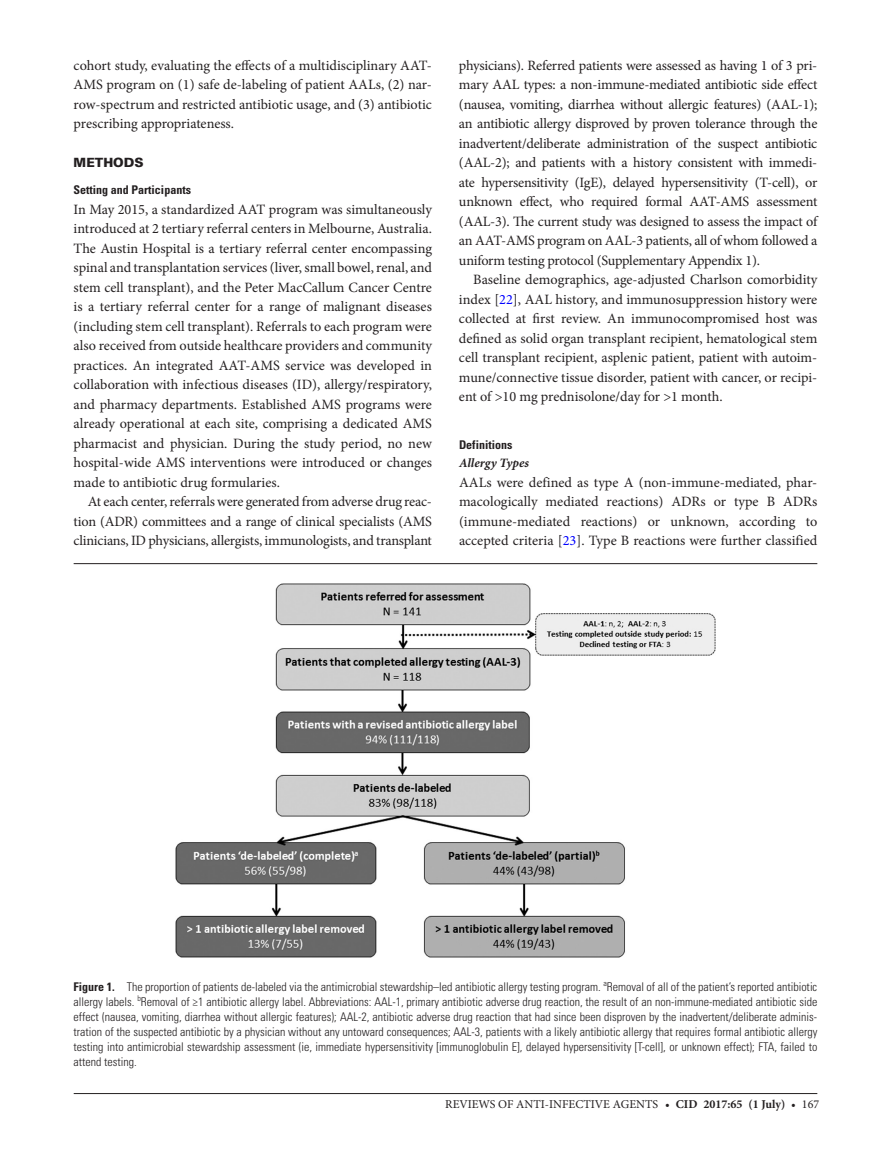
<style>
.page{position:relative;width:891px;height:1174px;background:#fff}
.page>*{position:absolute;margin:0;border:0;box-sizing:border-box;transform-origin:0 0}
.t1{font:14.25px/19.5px "Minion Pro";letter-spacing:-.01em;color:#231f20;text-align:justify}
.t2{font:italic 700 12.75px "Minion Pro";color:#231f20}
.t3{font:900 12.75px "Univers LT Std";color:#231f20}
.t4{font:300 condensed 12px/15px "Univers LT Std";color:#231f20;text-align:justify}
.t5{font:12px "Minion Pro";color:#231f20}
.t6{font:700 condensed 12px "Univers LT Std";color:#231f20}
.t7{font:300 condensed 7.95px "Univers LT Std";color:#231f20}
.s1{color:#00f}
.s2{font-weight:700}
</style>
<div class="page">
<hr style="left:74px;top:1093px;width:743px;height:1px;background:#231f20">
<hr style="left:74px;top:563px;width:743px;height:1px;background:#231f20">
<img style="left:175px;top:583px;width:541px;height:375px">
<p class="t1" style="left:74px;top:55px;width:360px">cohort study, evaluating the effects of a multidisciplinary AAT-AMS program on (1) safe de-labeling of patient AALs, (2) nar&shy;row-spectrum and restricted antibiotic usage, and (3) antibiotic prescribing appropriateness.</p>
<p class="t3" style="left:74px;top:155px;width:72px">METHODS</p>
<p class="t6" style="left:74px;top:183px;width:119px">Setting and Participants</p>
<p class="t1" style="left:74px;top:199px;width:360px">In May 2015, a standardized AAT program was simultaneously introduced at 2 tertiary referral centers in Melbourne, Australia.<br>The Austin Hospital is a tertiary referral center encompassing spinal and transplantation services (liver, small bowel, renal, and stem cell transplant), and the Peter MacCallum Cancer Centre is a tertiary referral center for a range of malignant diseases (including stem cell transplant). Referrals to each program were also received from outside healthcare providers and community practices. An integrated AAT-AMS service was developed in collaboration with infectious diseases (ID), allergy/respiratory, and pharmacy departments. Established AMS programs were already operational at each site, comprising a dedicated AMS pharmacist and physician. During the study period, no new hospital-wide AMS interventions were introduced or changes made to antibiotic drug formularies.</p>
<p class="t1" style="left:74px;top:492px;width:360px;text-indent:14px">At each center, referrals were generated from adverse drug reac&shy;tion (ADR) committees and a range of clinical specialists (AMS clinicians, ID physicians, allergists, immunologists, and transplant</p>
<p class="t1" style="left:459px;top:55px;width:360px">physicians). Referred patients were assessed as having 1 of 3 pri&shy;mary AAL types: a non-immune-mediated antibiotic side effect (nausea, vomiting, diarrhea without allergic features) (AAL-1); an antibiotic allergy disproved by proven tolerance through the inadvertent/deliberate administration of the suspect antibiotic (AAL-2); and patients with a history consistent with immedi&shy;ate hypersensitivity (IgE), delayed hypersensitivity (T-cell), or unknown effect, who required formal AAT-AMS assessment (AAL-3). The current study was designed to assess the impact of an AAT-AMS program on AAL-3 patients, all of whom followed a uniform testing protocol (Supplementary Appendix 1).</p>
<p class="t1" style="left:459px;top:270px;width:360px;text-indent:14px">Baseline demographics, age-adjusted Charlson comorbidity index [<span class="s1">22</span>], AAL history, and immunosuppression history were collected at first review. An immunocompromised host was defined as solid organ transplant recipient, hematological stem cell transplant recipient, asplenic patient, patient with autoim&shy;mune/connective tissue disorder, patient with cancer, or recipi&shy;ent of &gt;10 mg prednisolone/day for &gt;1 month.</p>
<p class="t6" style="left:459px;top:438px;width:55px">Definitions</p>
<p class="t2" style="left:459px;top:454px;width:72px">Allergy Types</p>
<p class="t1" style="left:459px;top:472px;width:360px">AALs were defined as type A (non-immune-mediated, phar&shy;macologically mediated reactions) ADRs or type B ADRs (immune-mediated reactions) or unknown, according to accepted criteria [<span class="s1">23</span>]. Type B reactions were further classified</p>
<p class="t4" style="left:74px;top:980px;width:529px"><span class="s2">Figure 1.</span> The proportion of patients de-labeled via the antimicrobial stewardship–led antibiotic allergy testing program.</p>
<p class="t7" style="left:603px;top:978px;width:5px">a</p>
<p class="t4" style="left:607px;top:980px;width:212px">Removal of all of the patient’s reported antibiotic</p>
<p class="t4" style="left:74px;top:995px;width:62px">allergy labels.</p>
<p class="t7" style="left:137px;top:993px;width:5px">b</p>
<p class="t4" style="left:74px;top:995px;width:745px;text-indent:67px">Removal of ≥1 antibiotic allergy label. Abbreviations: AAL-1, primary antibiotic adverse drug reaction, the result of an non-immune-mediated antibiotic side effect (nausea, vomiting, diarrhea without allergic features); AAL-2, antibiotic adverse drug reaction that had since been disproven by the inadvertent/deliberate adminis&shy;tration of the suspected antibiotic by a physician without any untoward consequences; AAL-3, patients with a likely antibiotic allergy that requires formal antibiotic allergy testing into antimicrobial stewardship assessment (ie, immediate hypersensitivity [immunoglobulin E], delayed hypersensitivity [T-cell], or unknown effect); FTA, failed to attend testing.</p>
<p class="t5" style="left:445px;top:1096px;width:375px">REVIEWS OF ANTI-INFECTIVE AGENTS • <span class="s2">CID 2017:65 (1 July)</span> • 167</p>
</div>
